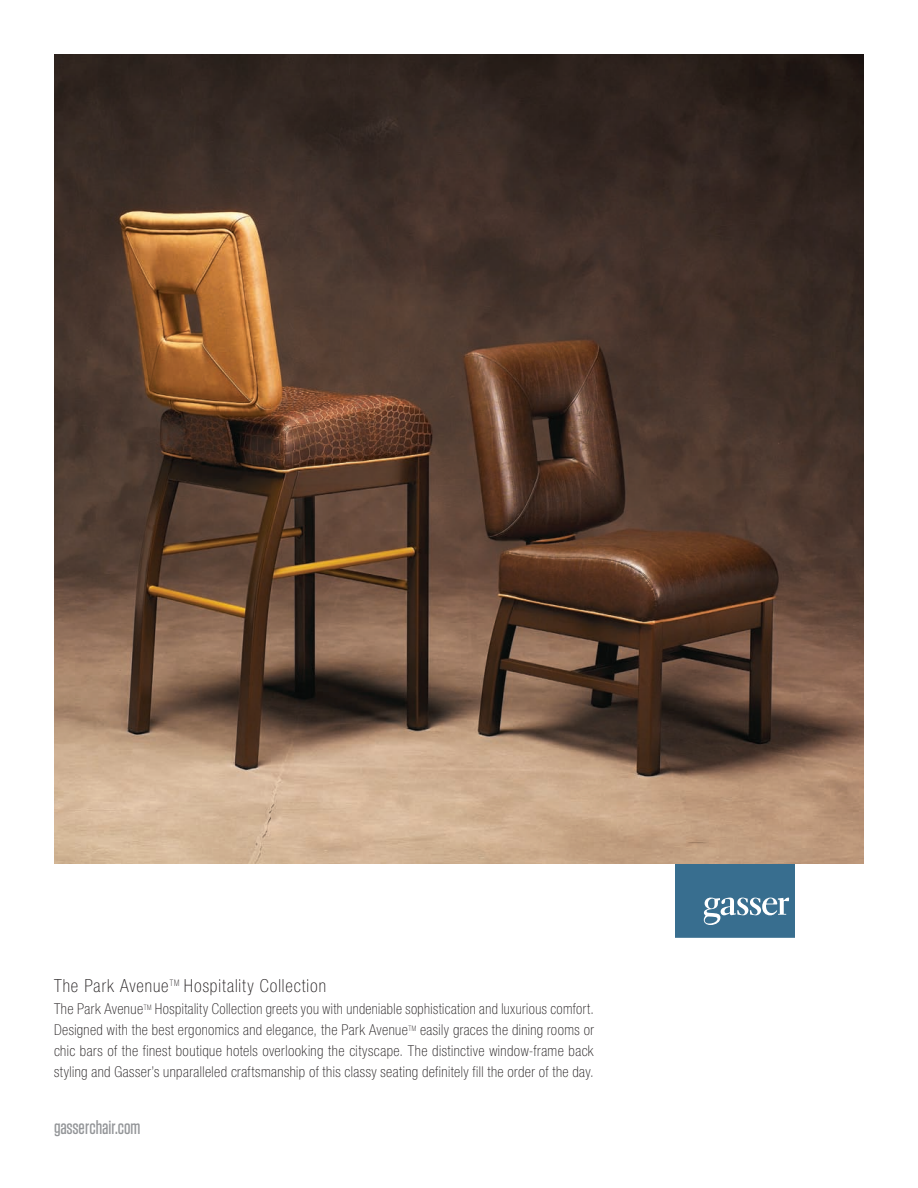
<style>
.page{position:relative;width:918px;height:1188px;background:#fff}
.page>*{position:absolute;margin:0;border:0;box-sizing:border-box;transform-origin:0 0}
.t1{font:500 19.5px "Tungsten";color:#939598}
.t2{font:100 condensed 18px "Helvetica Neue";letter-spacing:.05em;color:#231f20}
.t3{font:100 condensed 15px/21px "Helvetica Neue";letter-spacing:.03em;color:#231f20;text-align:justify}
</style>
<div class="page">
<img style="left:54px;top:54px;width:810px;height:810px">
<svg style="left:675px;top:864px;width:119px;height:74px;background:#487998"></svg>
<p class="t2" style="left:54px;top:975px;width:274px">The Park Avenue<sup>TM</sup> Hospitality Collection</p>
<p class="t3" style="left:54px;top:998px;width:542px">The Park Avenue<sup>TM</sup> Hospitality Collection greets you with undeniable sophistication and luxurious comfort.<br>Designed with the best ergonomics and elegance, the Park Avenue<sup>TM</sup> easily graces the dining rooms or chic bars of the finest boutique hotels overlooking the cityscape. The distinctive window-frame back styling and Gasser’s unparalleled craftsmanship of this classy seating definitely fill the order of the day.</p>
<h1 class="t1" style="left:54px;top:1116px;width:88px">gasserchair.com</h1>
</div>
